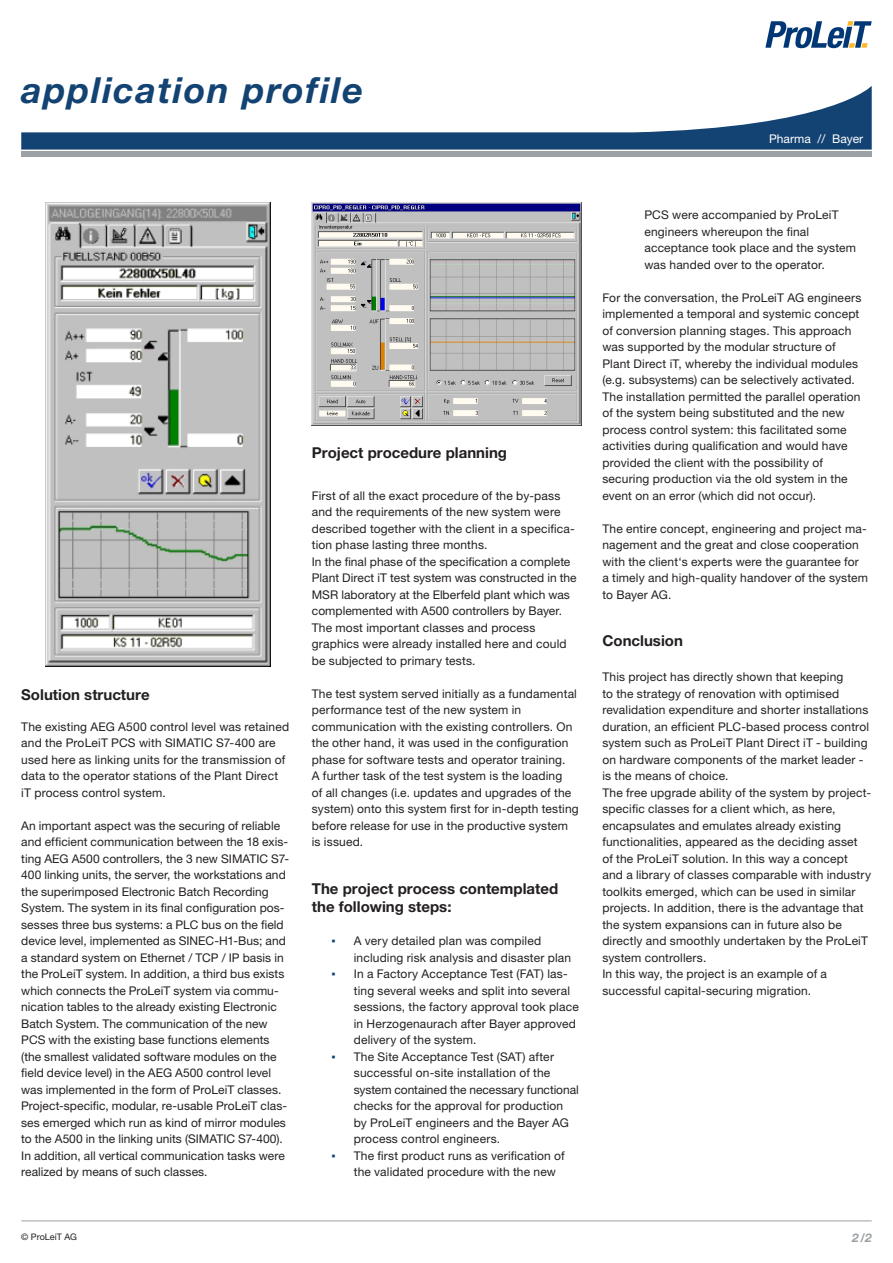
<style>
.page{position:relative;width:893px;height:1263px;background:#fff}
.page>*{position:absolute;margin:0;border:0;box-sizing:border-box;transform-origin:0 0}
.t1{font:italic 700 36px "Helvetica Neue LT Pro";letter-spacing:.05em;color:#134373}
.t2{font:700 15px/18px "Helvetica Neue LT Pro";color:#231f20}
.t3{font:12px/16.5px "Helvetica Neue LT Pro";letter-spacing:.01em;color:#231f20}
.t4{font:12px "Helvetica Neue LT Pro";color:#fff}
.t5{font:italic 700 12px "Helvetica Neue LT Pro";color:#9ba1a4}
.t6{font:9px "Helvetica Neue LT Pro";color:#231f20}
.s1{font-family:"Arial Narrow";color:#0f416c}
</style>
<div class="page">
<svg style="left:21px;top:86px;width:851px;height:64px"></svg>
<svg style="left:765px;top:21px;width:107px;height:27px"></svg>
<div style="left:21px;top:152px;width:851px;height:5px;background:#9ba1a4"></div>
<hr style="left:21px;top:1220px;width:851px;height:1px;background:#9ba1a4">
<img style="left:45px;top:203px;width:225px;height:463px">
<img style="left:312px;top:203px;width:269px;height:223px">
<h1 class="t1" style="left:21px;top:68px;width:343px">application profile</h1>
<p class="t4" style="left:769px;top:132px;width:96px">Pharma // Bayer</p>
<p class="t2" style="left:21px;top:685px;width:130px">Solution structure</p>
<p class="t3" style="left:21px;top:718px;width:270px">The existing AEG A500 control level was retained and the ProLeiT PCS with SIMATIC S7-400 are used here as linking units for the transmission of data to the operator stations of the Plant Direct iT process control system.</p>
<p class="t3" style="left:21px;top:817px;width:270px">An important aspect was the securing of reliable and efficient communication between the 18 exis&shy;ting AEG A500 controllers, the 3 new SIMATIC S7- 400 linking units, the server, the workstations and the superimposed Electronic Batch Recording System. The system in its final configuration pos&shy;sesses three bus systems: a PLC bus on the field device level, implemented as SINEC-H1-Bus; and a standard system on Ethernet / TCP / IP basis in the ProLeiT system. In addition, a third bus exists which connects the ProLeiT system via commu&shy;nication tables to the already existing Electronic Batch System. The communication of the new PCS with the existing base functions elements (the smallest validated software modules on the field device level) in the AEG A500 control level was implemented in the form of ProLeiT classes.<br>Project-specific, modular, re-usable ProLeiT clas&shy;ses emerged which run as kind of mirror modules to the A500 in the linking units (SIMATIC S7-400).<br>In addition, all vertical communication tasks were realized by means of such classes.</p>
<p class="t2" style="left:312px;top:443px;width:197px">Project procedure planning</p>
<p class="t3" style="left:312px;top:487px;width:266px">First of all the exact procedure of the by-pass and the requirements of the new system were described together with the client in a specifica&shy;tion phase lasting three months.<br>In the final phase of the specification a complete Plant Direct iT test system was constructed in the MSR laboratory at the Elberfeld plant which was complemented with A500 controllers by Bayer.<br>The most important classes and process graphics were already installed here and could be subjected to primary tests.</p>
<p class="t3" style="left:312px;top:685px;width:268px">The test system served initially as a fundamental performance test of the new system in communication with the existing controllers. On the other hand, it was used in the configuration phase for software tests and operator training.<br>A further task of the test system is the loading<br>of all changes (i.e. updates and upgrades of the system) onto this system first for in-depth testing before release for use in the productive system is issued.</p>
<p class="t2" style="left:312px;top:879px;width:248px">The project process contemplated the following steps:</p>
<p class="t3" style="left:354px;top:933px;width:219px;text-indent:-22px"><span class="s1">▪</span> A very detailed plan was compiled including risk analysis and disaster plan</p>
<p class="t3" style="left:354px;top:966px;width:226px;text-indent:-22px"><span class="s1">▪</span> In a Factory Acceptance Test (FAT) las&shy;ting several weeks and split into several sessions, the factory approval took place in Herzogenaurach after Bayer approved delivery of the system.</p>
<p class="t3" style="left:354px;top:1048px;width:226px;text-indent:-22px"><span class="s1">▪</span> The Site Acceptance Test (SAT) after successful on-site installation of the system contained the necessary functional checks for the approval for production by ProLeiT engineers and the Bayer AG process control engineers.</p>
<p class="t3" style="left:354px;top:1147px;width:212px;text-indent:-22px"><span class="s1">▪</span> The first product runs as verification of the validated procedure with the new</p>
<p class="t3" style="left:644px;top:207px;width:213px">PCS were accompanied by ProLeiT engineers whereupon the final acceptance took place and the system was handed over to the operator.</p>
<p class="t3" style="left:602px;top:289px;width:260px">For the conversation, the ProLeiT AG engineers implemented a temporal and systemic concept of conversion planning stages. This approach was supported by the modular structure of Plant Direct iT, whereby the individual modules (e.g. subsystems) can be selectively activated.<br>The installation permitted the parallel operation of the system being substituted and the new process control system: this facilitated some activities during qualification and would have provided the client with the possibility of securing production via the old system in the event on an error (which did not occur).</p>
<p class="t3" style="left:602px;top:520px;width:267px">The entire concept, engineering and project ma&shy;nagement and the great and close cooperation with the client‘s experts were the guarantee for a timely and high-quality handover of the system to Bayer AG.</p>
<p class="t2" style="left:602px;top:631px;width:82px">Conclusion</p>
<p class="t3" style="left:602px;top:669px;width:270px">This project has directly shown that keeping<br>to the strategy of renovation with optimised revalidation expenditure and shorter installations duration, an efficient PLC-based process control system such as ProLeiT Plant Direct iT - building on hardware components of the market leader - is the means of choice.<br>The free upgrade ability of the system by project&shy;specific classes for a client which, as here, encapsulates and emulates already existing functionalities, appeared as the deciding asset<br>of the ProLeiT solution. In this way a concept and a library of classes comparable with industry toolkits emerged, which can be used in similar projects. In addition, there is the advantage that the system expansions can in future also be directly and smoothly undertaken by the ProLeiT system controllers.<br>In this way, the project is an example of a successful capital-securing migration.</p>
<p class="t6" style="left:21px;top:1231px;width:57px">© ProLeiT AG</p>
<p class="t5" style="left:852px;top:1230px;width:21px">2/2</p>
</div>
